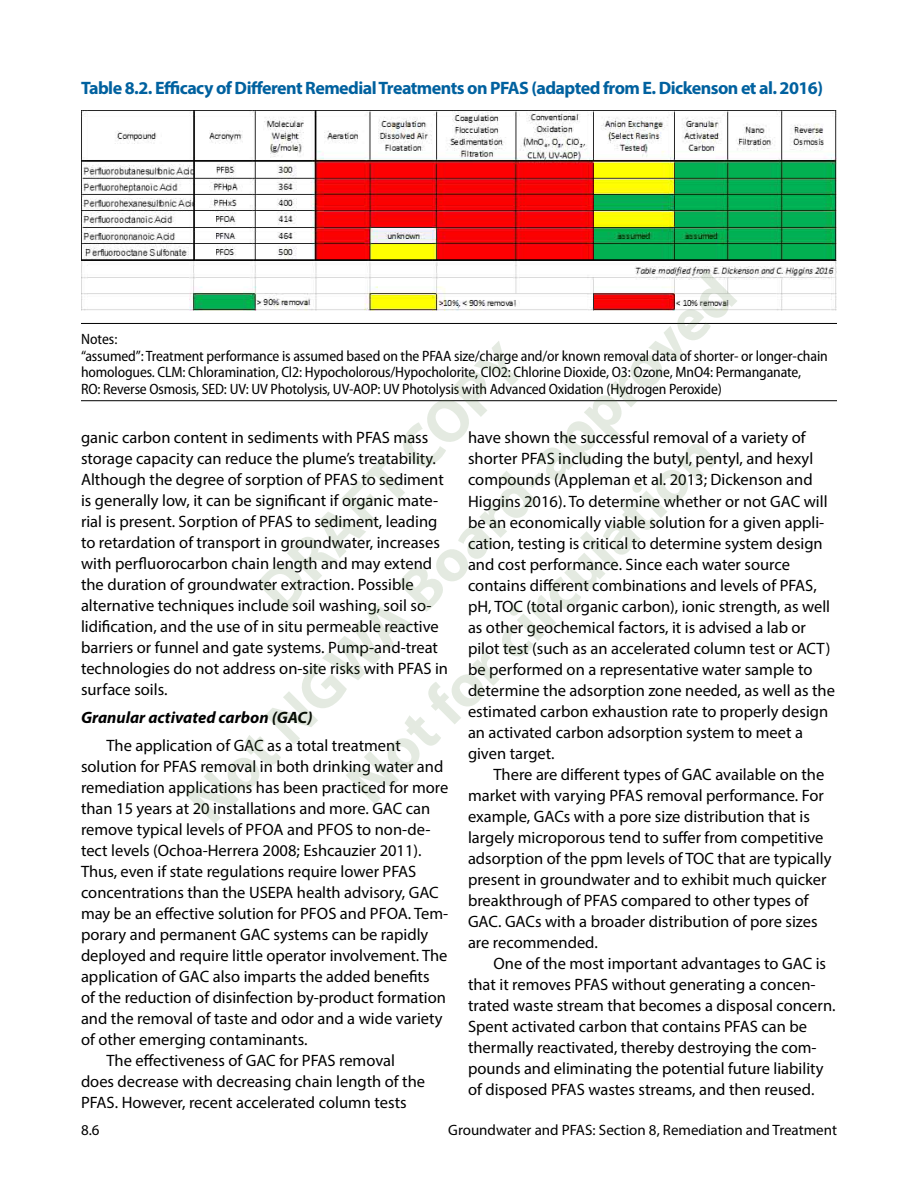
<style>
.page{position:relative;width:918px;height:1188px;background:#fff}
.page>*{position:absolute;margin:0;border:0;box-sizing:border-box;transform-origin:0 0}
.t1{font:700 18px "Myriad Pro";letter-spacing:-.03em;color:#00619f}
.t2{font:16.5px/21px "Myriad Pro";color:#000}
.t3{font:italic 700 16.5px "Myriad Pro";color:#000}
.t4{font:semi-condensed 15px/16.5px "Myriad Pro";letter-spacing:-.01em;color:#000}
.t5{font:15px "Myriad Pro";color:#000}
</style>
<div class="page">
<svg style="left:81px;top:110px;width:756px;height:1px"></svg>
<img style="left:81px;top:111px;width:756px;height:200px">
<hr style="left:81px;top:323px;width:756px;height:1px;background:#000">
<hr style="left:81px;top:400px;width:756px;height:1px;background:#000">
<svg style="left:186px;top:270px;width:552px;height:554px"></svg>
<svg style="left:257px;top:341px;width:262px;height:271px"></svg>
<p class="t1" style="left:81px;top:77px;width:744px">Table 8.2. Efficacy of Different Remedial Treatments on PFAS (adapted from E. Dickenson et al. 2016)</p>
<p class="t4" style="left:81px;top:331px;width:748px">Notes:<br>“assumed”: Treatment performance is assumed based on the PFAA size/charge and/or known removal data of shorter- or longer-chain homologues. CLM: Chloramination, Cl2: Hypocholorous/Hypocholorite, ClO2: Chlorine Dioxide, O3: Ozone, MnO4: Permanganate,<br>RO: Reverse Osmosis, SED: UV: UV Photolysis, UV-AOP: UV Photolysis with Advanced Oxidation (Hydrogen Peroxide)</p>
<p class="t2" style="left:81px;top:427px;width:369px">ganic carbon content in sediments with PFAS mass storage capacity can reduce the plume’s treatability.<br>Although the degree of sorption of PFAS to sediment is generally low, it can be significant if organic mate&shy;rial is present. Sorption of PFAS to sediment, leading to retardation of transport in groundwater, increases with perfluorocarbon chain length and may extend the duration of groundwater extraction. Possible alternative techniques include soil washing, soil so&shy;lidification, and the use of in situ permeable reactive barriers or funnel and gate systems. Pump-and-treat technologies do not address on-site risks with PFAS in surface soils.</p>
<p class="t3" style="left:81px;top:707px;width:233px">Granular activated carbon (GAC)</p>
<p class="t2" style="left:106px;top:735px;width:296px">The application of GAC as a total treatment</p>
<p class="t2" style="left:81px;top:756px;width:364px">solution for PFAS removal in both drinking water and</p>
<p class="t2" style="left:81px;top:777px;width:369px">remediation applications has been practiced for more</p>
<p class="t2" style="left:81px;top:798px;width:351px">than 15 years at 20 installations and more. GAC can</p>
<p class="t2" style="left:81px;top:819px;width:351px">remove typical levels of PFOA and PFOS to non-de-</p>
<p class="t2" style="left:81px;top:840px;width:342px">tect levels (Ochoa-Herrera 2008; Eshcauzier 2011).</p>
<p class="t2" style="left:81px;top:861px;width:337px">Thus, even if state regulations require lower PFAS</p>
<p class="t2" style="left:81px;top:882px;width:359px">concentrations than the USEPA health advisory, GAC</p>
<p class="t2" style="left:81px;top:903px;width:369px">may be an effective solution for PFOS and PFOA. Tem-</p>
<p class="t2" style="left:81px;top:924px;width:349px">porary and permanent GAC systems can be rapidly</p>
<p class="t2" style="left:81px;top:945px;width:368px">deployed and require little operator involvement. The</p>
<p class="t2" style="left:81px;top:966px;width:350px">application of GAC also imparts the added benefits</p>
<p class="t2" style="left:81px;top:987px;width:366px">of the reduction of disinfection by-product formation</p>
<p class="t2" style="left:81px;top:1008px;width:363px">and the removal of taste and odor and a wide variety</p>
<p class="t2" style="left:81px;top:1029px;width:228px">of other emerging contaminants.</p>
<p class="t2" style="left:106px;top:1050px;width:290px">The effectiveness of GAC for PFAS removal</p>
<p class="t2" style="left:81px;top:1071px;width:346px">does decrease with decreasing chain length of the</p>
<p class="t2" style="left:81px;top:1092px;width:327px">PFAS. However, recent accelerated column tests</p>
<p class="t2" style="left:468px;top:427px;width:368px">have shown the successful removal of a variety of shorter PFAS including the butyl, pentyl, and hexyl compounds (Appleman et al. 2013; Dickenson and Higgins 2016). To determine whether or not GAC will be an economically viable solution for a given appli&shy;cation, testing is critical to determine system design and cost performance. Since each water source contains different combinations and levels of PFAS, pH, TOC (total organic carbon), ionic strength, as well as other geochemical factors, it is advised a lab or pilot test (such as an accelerated column test or ACT) be performed on a representative water sample to determine the adsorption zone needed, as well as the estimated carbon exhaustion rate to properly design an activated carbon adsorption system to meet a given target.</p>
<p class="t2" style="left:468px;top:763px;width:365px;text-indent:25px">There are different types of GAC available on the market with varying PFAS removal performance. For example, GACs with a pore size distribution that is largely microporous tend to suffer from competitive adsorption of the ppm levels of TOC that are typically present in groundwater and to exhibit much quicker breakthrough of PFAS compared to other types of GAC. GACs with a broader distribution of pore sizes are recommended.</p>
<p class="t2" style="left:468px;top:952px;width:369px;text-indent:25px">One of the most important advantages to GAC is that it removes PFAS without generating a concen&shy;trated waste stream that becomes a disposal concern.<br>Spent activated carbon that contains PFAS can be thermally reactivated, thereby destroying the com&shy;pounds and eliminating the potential future liability of disposed PFAS wastes streams, and then reused.</p>
<p class="t5" style="left:81px;top:1120px;width:20px">8.6</p>
<p class="t5" style="left:448px;top:1121px;width:390px">Groundwater and PFAS: Section 8, Remediation and Treatment</p>
</div>
